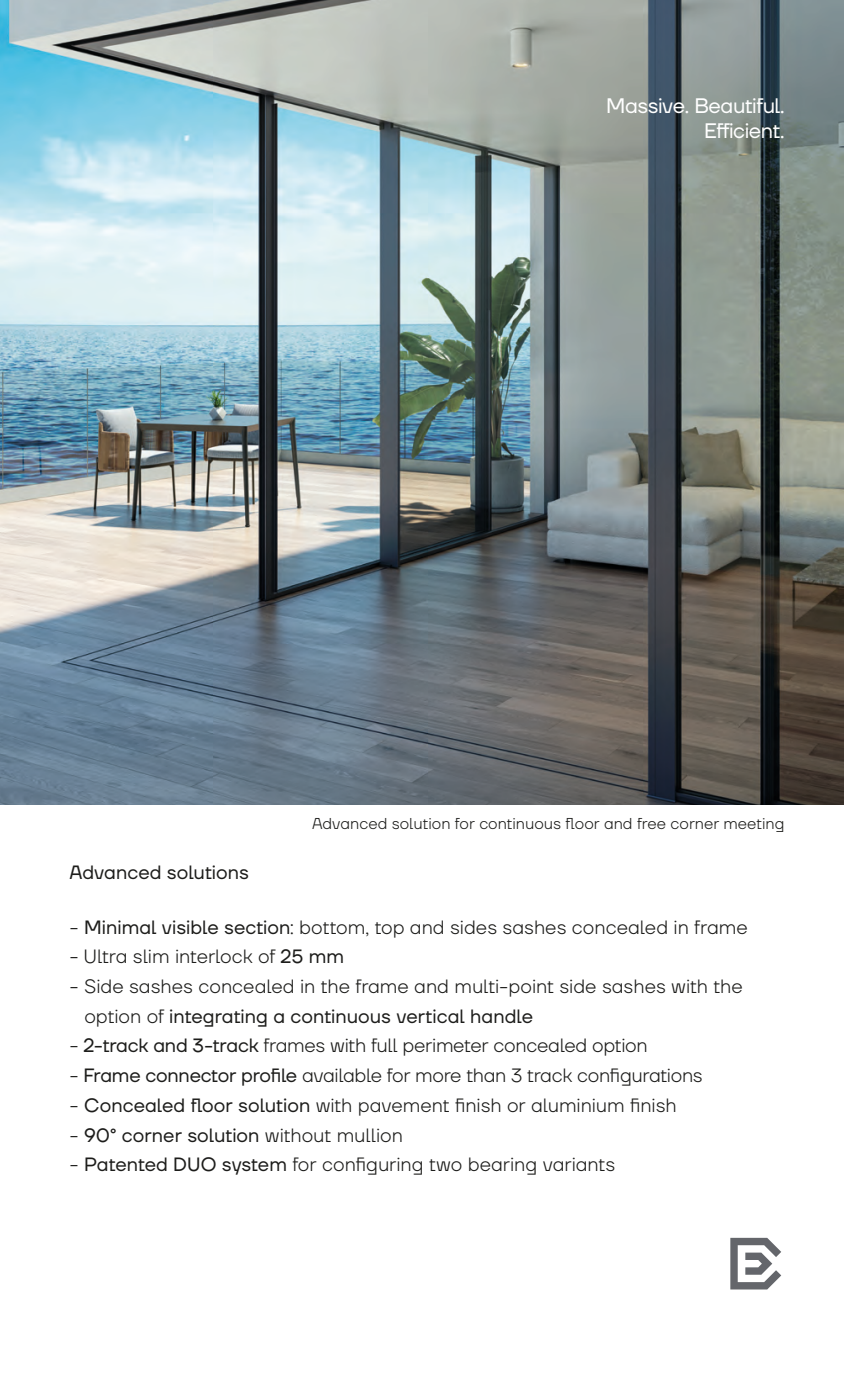
<style>
.page{position:relative;width:844px;height:1389px;background:#fff}
.page>*{position:absolute;margin:0;border:0;box-sizing:border-box;transform-origin:0 0}
.t1{font:21px/25.2px "TT Firs Neue";letter-spacing:-.02em;color:#fff;text-align:right}
.t2{font:300 19.25px/29.8px "TT Firs Neue";letter-spacing:-.005em;color:#1d1d1b}
.t3{font:19.25px "TT Firs Neue";letter-spacing:.005em;color:#1d1d1b}
.t4{font:300 15.75px "TT Firs Neue";color:#1d1d1b}
.s1{font-weight:400}
.s2{font-weight:300}
</style>
<div class="page">
<img style="left:0;top:0;width:843px;height:804px">
<svg style="left:730px;top:1238px;width:51px;height:51px"></svg>
<p class="t1" style="left:606px;top:92px;width:179px">Massive. Beautiful.<br>Efficient.</p>
<p class="t3" style="left:69px;top:859px;width:181px">Advanced solutions</p>
<p class="t4" style="left:312px;top:813px;width:474px">Advanced solution for continuous floor and free corner meeting</p>
<p class="t2" style="left:69px;top:911px;width:679px">- <span class="s1">Minimal visible section</span>: bottom, top and sides sashes concealed in frame</p>
<p class="t2" style="left:69px;top:941px;width:276px">- Ultra slim interlock of <span class="s1">25 mm</span></p>
<p class="t2" style="left:84px;top:971px;width:659px;text-indent:-15px">- Side sashes concealed in the frame and multi-point side sashes with the option of <span class="s1">integrating a continuous vertical handle</span></p>
<p class="t2" style="left:69px;top:1030px;width:579px">- <span class="s1">2-track and 3-track</span> frames with full perimeter concealed option</p>
<p class="t2" style="left:69px;top:1060px;width:634px">- <span class="s1">Frame connector profile</span> available for more than 3 track configurations</p>
<p class="t2" style="left:69px;top:1090px;width:608px">- <span class="s1">Concealed floor solution</span> with pavement finish or aluminium finish</p>
<p class="t3" style="left:69px;top:1122px;width:335px"><span class="s2">-</span> 90° corner solution <span class="s2">without mullion</span></p>
<p class="t2" style="left:69px;top:1149px;width:547px">- <span class="s1">Patented DUO system</span> for configuring two bearing variants</p>
</div>
